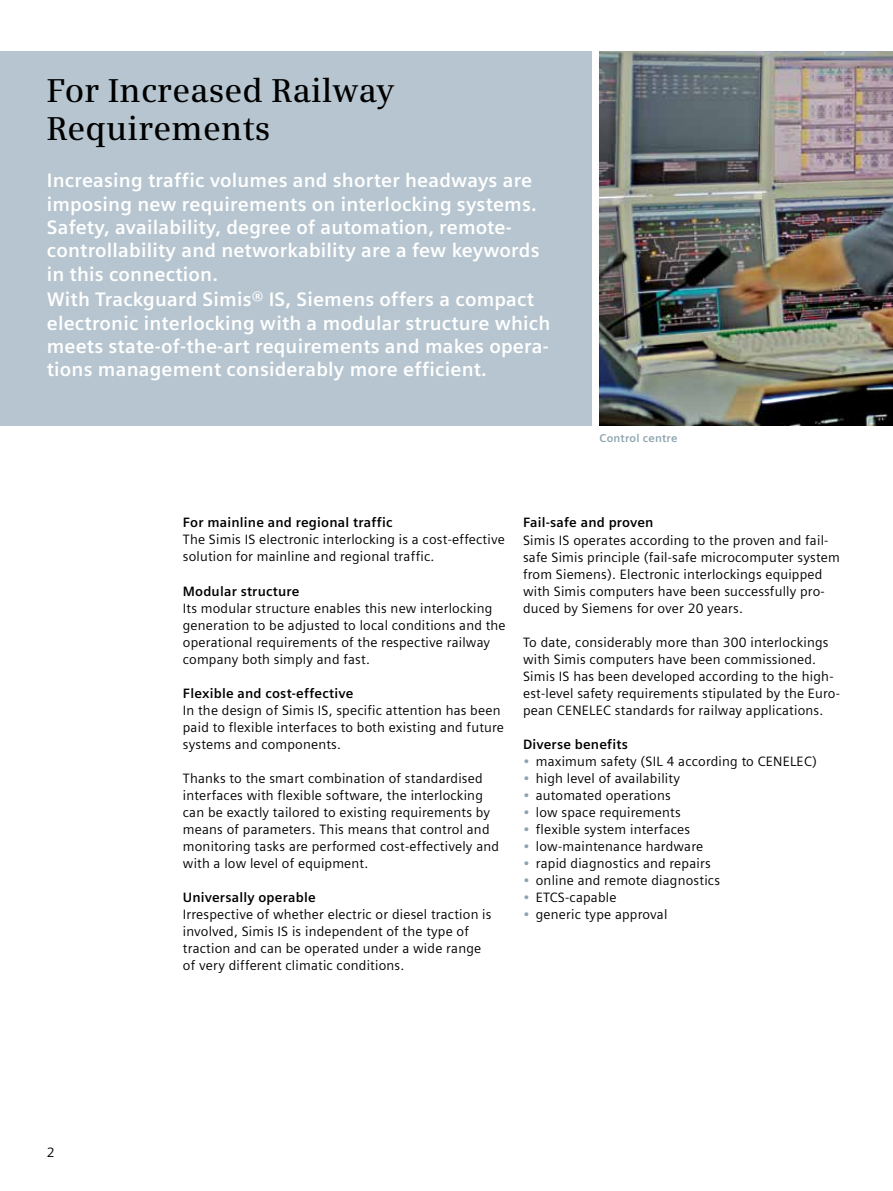
<style>
.page{position:relative;width:893px;height:1191px;background:#fff}
.page>*{position:absolute;margin:0;border:0;box-sizing:border-box;transform-origin:0 0}
.t1{font:600 33px/38.2px "Siemens Serif";letter-spacing:.005em;color:#000}
.t2{font:700 19.5px/23.4px "Siemens Sans";letter-spacing:.01em;color:#fff}
.t3{font:13.5px/17px "Siemens Sans";letter-spacing:.015em;color:#000}
.t4{font:700 13.5px "Siemens Sans";letter-spacing:.015em;color:#000}
.t5{font:700 11.25px "Siemens Sans";letter-spacing:.02em;color:#8ca3af}
.s1{color:#8ca3af}
</style>
<div class="page">
<div style="left:0;top:51px;width:591px;height:374px;background:#b6c5cf"></div>
<img style="left:600px;top:51px;width:293px;height:374px">
<h1 class="t1" style="left:47px;top:72px;width:349px">For Increased Railway<br>Requirements</h1>
<p class="t2" style="left:47px;top:169px;width:494px">Increasing traffic volumes and shorter headways are imposing new requirements on interlocking systems.<br>Safety, availability, degree of automation, remote&shy;controllability and networkability are a few keywords in this connection.</p>
<h2 class="t2" style="left:47px;top:288px;width:505px">With Trackguard Simis® IS, Siemens offers a compact electronic interlocking with a modular structure which meets state-of-the-art requirements and makes opera&shy;tions management considerably more efficient.</h2>
<p class="t5" style="left:600px;top:432px;width:79px">Control centre</p>
<p class="t3" style="left:47px;top:1144px;width:9px">2</p>
<p class="t4" style="left:183px;top:515px;width:211px">For mainline and regional traffic</p>
<p class="t3" style="left:183px;top:531px;width:323px">The Simis IS electronic interlocking is a cost-effective solution for mainline and regional traffic.</p>
<p class="t4" style="left:183px;top:583px;width:118px">Modular structure</p>
<p class="t3" style="left:183px;top:599px;width:324px">Its modular structure enables this new interlocking generation to be adjusted to local conditions and the operational requirements of the respective railway company both simply and fast.</p>
<p class="t4" style="left:183px;top:685px;width:172px">Flexible and cost-effective</p>
<p class="t3" style="left:183px;top:701px;width:323px">In the design of Simis IS, specific attention has been paid to flexible interfaces to both existing and future systems and components.</p>
<p class="t3" style="left:183px;top:769px;width:318px">Thanks to the smart combination of standardised interfaces with flexible software, the interlocking can be exactly tailored to existing requirements by means of parameters. This means that control and monitoring tasks are performed cost-effectively and with a low level of equipment.</p>
<p class="t4" style="left:183px;top:889px;width:134px">Universally operable</p>
<p class="t3" style="left:183px;top:905px;width:310px">Irrespective of whether electric or diesel traction is involved, Simis IS is independent of the type of traction and can be operated under a wide range of very different climatic conditions.</p>
<p class="t4" style="left:523px;top:515px;width:132px">Fail-safe and proven</p>
<p class="t3" style="left:523px;top:531px;width:318px">Simis IS operates according to the proven and fail&shy;safe Simis principle (fail-safe microcomputer system from Siemens). Electronic interlockings equipped with Simis computers have been successfully pro&shy;duced by Siemens for over 20 years.</p>
<p class="t3" style="left:523px;top:633px;width:318px">To date, considerably more than 300 interlockings with Simis computers have been commissioned.<br>Simis IS has been developed according to the high&shy;est-level safety requirements stipulated by the Euro&shy;pean CENELEC standards for railway applications.</p>
<p class="t4" style="left:523px;top:736px;width:106px">Diverse benefits</p>
<p class="t3" style="left:523px;top:752px;width:295px"><span class="s1">•</span> maximum safety (SIL 4 according to CENELEC)</p>
<p class="t3" style="left:523px;top:769px;width:158px"><span class="s1">•</span> high level of availability</p>
<p class="t3" style="left:523px;top:786px;width:149px"><span class="s1">•</span> automated operations</p>
<p class="t3" style="left:523px;top:803px;width:159px"><span class="s1">•</span> low space requirements</p>
<p class="t3" style="left:523px;top:820px;width:169px"><span class="s1">•</span> flexible system interfaces</p>
<p class="t3" style="left:523px;top:837px;width:182px"><span class="s1">•</span> low-maintenance hardware</p>
<p class="t3" style="left:523px;top:854px;width:189px"><span class="s1">•</span> rapid diagnostics and repairs</p>
<p class="t3" style="left:523px;top:871px;width:199px"><span class="s1">•</span> online and remote diagnostics</p>
<p class="t3" style="left:523px;top:888px;width:95px"><span class="s1">•</span> ETCS-capable</p>
<p class="t3" style="left:523px;top:905px;width:146px"><span class="s1">•</span> generic type approval</p>
</div>
